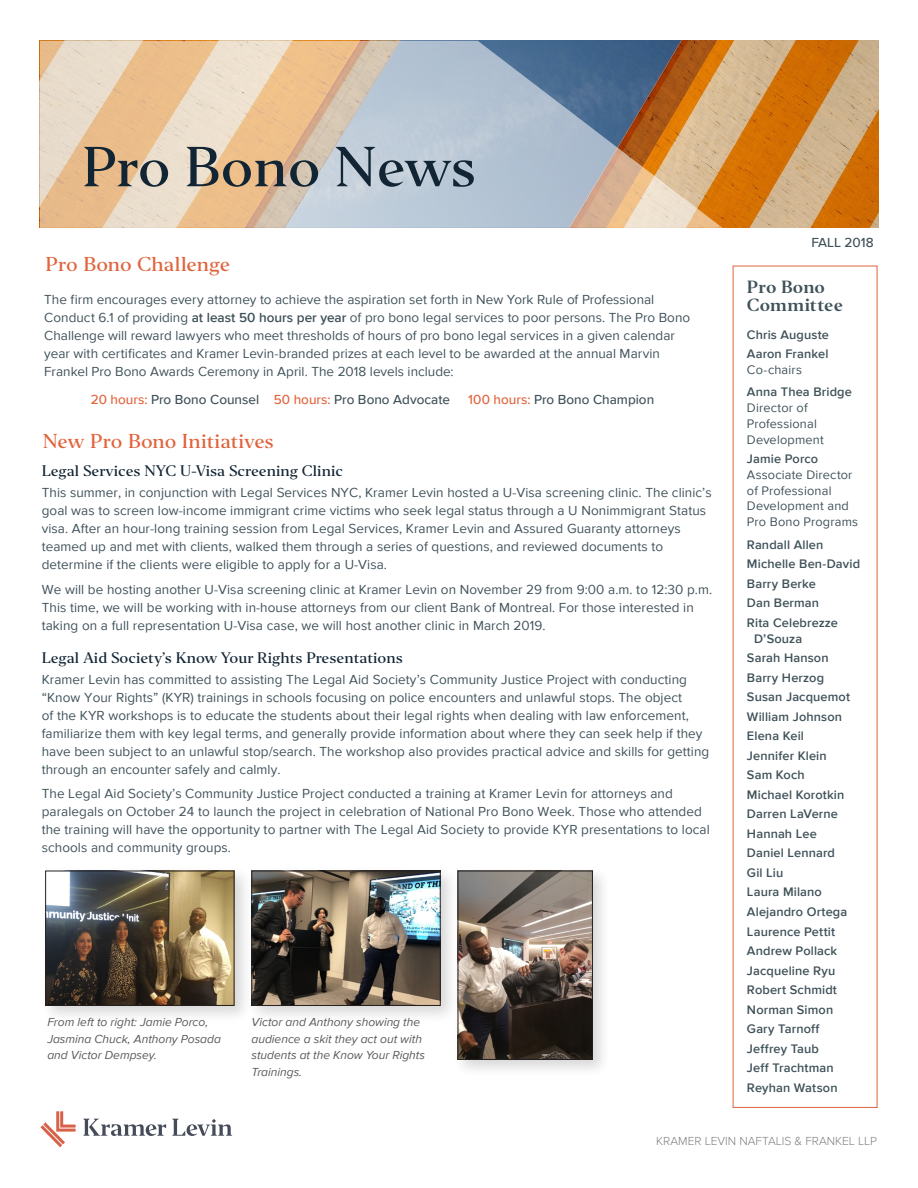
<style>
.page{position:relative;width:918px;height:1188px;background:#fff}
.page>*{position:absolute;margin:0;border:0;box-sizing:border-box;transform-origin:0 0}
.t1{font:500 52.5px "Editor";letter-spacing:-.005em;color:#122534}
.t2{font:500 18.75px "Editor";letter-spacing:-.005em;color:#e0633b}
.t3{font:700 16.5px/18px "Editor";letter-spacing:.005em;color:#3f5159}
.Case_Title_under_Pro{font:500 14.25px "Editor";color:#122534}
.Cases_main_text{font:13.5px/18px "Proxima Nova";letter-spacing:.005em;color:#3f5159}
.t4{font:500 13.5px "Proxima Nova";color:#3f5159}
.t5{font:600 12.75px/15.8px "Proxima Nova";letter-spacing:.01em;color:#3f5159}
.t6{font:12.75px/15.8px "Proxima Nova";letter-spacing:.015em;color:#3f5159}
.t7{font:italic 12px/16.5px "Proxima Nova";color:#57585a}
.t8{font:300 12px "Proxima Nova";color:#7f7f7f}
.s1{font-weight:600}
.s2{color:#e0633b}
.s3{font-weight:400}
</style>
<div class="page">
<img style="left:723px;top:41px;width:156px;height:187px">
<svg style="left:40px;top:41px;width:683px;height:187px;background:#c7b9ab"></svg>
<svg style="left:83px;top:1119px;width:83px;height:17px"></svg>
<svg style="left:172px;top:1119px;width:60px;height:17px"></svg>
<svg style="left:40px;top:1111px;width:36px;height:36px"></svg>
<div style="left:40px;top:866px;width:213px;height:158px;background:#231f20;opacity:.18"></div>
<img style="left:47px;top:873px;width:185px;height:131px">
<div style="left:45px;top:871px;width:189px;height:135px;border:1px solid #231f20"></div>
<div style="left:453px;top:866px;width:158px;height:212px;background:#231f20;opacity:.18"></div>
<img style="left:460px;top:873px;width:131px;height:185px">
<div style="left:458px;top:871px;width:135px;height:189px;border:1px solid #231f20"></div>
<div style="left:247px;top:866px;width:212px;height:158px;background:#231f20;opacity:.18"></div>
<img style="left:254px;top:873px;width:185px;height:131px">
<div style="left:252px;top:871px;width:189px;height:135px;border:1px solid #231f20"></div>
<p class="t1" style="left:82px;top:133px;width:396px">Pro Bono News</p>
<p class="t2" style="left:45px;top:252px;width:186px">Pro Bono Challenge</p>
<p class="Cases_main_text" style="left:44px;top:289px;width:647px">The firm encourages every attorney to achieve the aspiration set forth in New York Rule of Professional Conduct 6.1 of providing <span class="s1">at least 50 hours per year</span> of pro bono legal services to poor persons. The Pro Bono Challenge will reward lawyers who meet thresholds of hours of pro bono legal services in a given calendar year with certificates and Kramer Levin-branded prizes at each level to be awarded at the annual Marvin Frankel Pro Bono Awards Ceremony in April. The 2018 levels include:</p>
<p class="t4" style="left:91px;top:390px;width:360px"><span class="s2">20 hours:</span> Pro Bono Counsel <span class="s2">50 hours:</span> Pro Bono Advocate</p>
<p class="t4" style="left:468px;top:390px;width:188px"><span class="s2">100 hours:</span> Pro Bono Champion</p>
<p class="t2" style="left:43px;top:429px;width:233px">New Pro Bono Initiatives</p>
<p class="Case_Title_under_Pro" style="left:42px;top:462px;width:303px">Legal Services NYC U-Visa Screening Clinic</p>
<p class="Cases_main_text" style="left:42px;top:483px;width:671px">This summer, in conjunction with Legal Services NYC, Kramer Levin hosted a U-Visa screening clinic. The clinic’s goal was to screen low-income immigrant crime victims who seek legal status through a U Nonimmigrant Status visa. After an hour-long training session from Legal Services, Kramer Levin and Assured Guaranty attorneys teamed up and met with clients, walked them through a series of questions, and reviewed documents to determine if the clients were eligible to apply for a U-Visa.</p>
<p class="Cases_main_text" style="left:42px;top:580px;width:672px">We will be hosting another U-Visa screening clinic at Kramer Levin on November 29 from 9:00 a.m. to 12:30 p.m.<br>This time, we will be working with in-house attorneys from our client Bank of Montreal. For those interested in taking on a full representation U-Visa case, we will host another clinic in March 2019.</p>
<p class="Case_Title_under_Pro" style="left:42px;top:648px;width:363px">Legal Aid Society’s Know Your Rights Presentations</p>
<p class="Cases_main_text" style="left:42px;top:669px;width:669px">Kramer Levin has committed to assisting The Legal Aid Society’s Community Justice Project with conducting “Know Your Rights” (KYR) trainings in schools focusing on police encounters and unlawful stops. The object<br>of the KYR workshops is to educate the students about their legal rights when dealing with law enforcement, familiarize them with key legal terms, and generally provide information about where they can seek help if they have been subject to an unlawful stop/search. The workshop also provides practical advice and skills for getting through an encounter safely and calmly.</p>
<p class="Cases_main_text" style="left:42px;top:784px;width:670px">The Legal Aid Society’s Community Justice Project conducted a training at Kramer Levin for attorneys and paralegals on October 24 to launch the project in celebration of National Pro Bono Week. Those who attended the training will have the opportunity to partner with The Legal Aid Society to provide KYR presentations to local schools and community groups.</p>
<p class="t7" style="left:47px;top:1013px;width:175px">From left to right: Jamie Porco,<br>Jasmina Chuck, Anthony Posada and Victor Dempsey.</p>
<p class="t7" style="left:252px;top:1013px;width:175px">Victor and Anthony showing the audience a skit they act out with students at the Know Your Rights<br>Trainings.</p>
<p class="t4" style="left:811px;top:232px;width:64px">FALL 2018</p>
<p class="t3" style="left:747px;top:278px;width:98px">Pro Bono<br>Committee</p>
<p class="t5" style="left:747px;top:326px;width:84px">Chris Auguste</p>
<p class="t5" style="left:747px;top:346px;width:83px">Aaron Frankel<br><span class="s3">Co-chairs</span></p>
<p class="t6" style="left:747px;top:384px;width:106px"><span class="s1">Anna Thea Bridge<br></span>Director of<br>Professional<br>Development</p>
<p class="t6" style="left:747px;top:451px;width:113px"><span class="s1">Jamie Porco<br></span>Associate Director of Professional<br>Development and<br>Pro Bono Programs</p>
<p class="t5" style="left:747px;top:536px;width:78px">Randall Allen</p>
<p class="t5" style="left:747px;top:556px;width:115px">Michelle Ben-David</p>
<p class="t5" style="left:747px;top:575px;width:70px">Barry Berke</p>
<p class="t5" style="left:747px;top:595px;width:74px">Dan Berman</p>
<p class="t5" style="left:754px;top:614px;width:85px;text-indent:-7px">Rita Celebrezze<br>D’Souza</p>
<p class="t5" style="left:747px;top:650px;width:83px">Sarah Hanson</p>
<p class="t5" style="left:747px;top:669px;width:79px">Barry Herzog</p>
<p class="t5" style="left:747px;top:689px;width:105px">Susan Jacquemot</p>
<p class="t5" style="left:747px;top:708px;width:97px">William Johnson</p>
<p class="t5" style="left:747px;top:728px;width:59px">Elena Keil</p>
<p class="t5" style="left:747px;top:747px;width:81px">Jennifer Klein</p>
<p class="t5" style="left:747px;top:767px;width:59px">Sam Koch</p>
<p class="t5" style="left:747px;top:786px;width:99px">Michael Korotkin</p>
<p class="t5" style="left:747px;top:806px;width:92px">Darren LaVerne</p>
<p class="t5" style="left:747px;top:825px;width:71px">Hannah Lee</p>
<p class="t5" style="left:747px;top:845px;width:90px">Daniel Lennard</p>
<p class="t5" style="left:747px;top:864px;width:38px">Gil Liu</p>
<p class="t5" style="left:747px;top:884px;width:76px">Laura Milano</p>
<p class="t5" style="left:747px;top:904px;width:102px">Alejandro Ortega</p>
<p class="t5" style="left:747px;top:923px;width:90px">Laurence Pettit</p>
<p class="t5" style="left:747px;top:943px;width:92px">Andrew Pollack</p>
<p class="t5" style="left:747px;top:962px;width:90px">Jacqueline Ryu</p>
<p class="t5" style="left:747px;top:982px;width:92px">Robert Schmidt</p>
<p class="t5" style="left:747px;top:1001px;width:88px">Norman Simon</p>
<p class="t5" style="left:747px;top:1021px;width:74px">Gary Tarnoff</p>
<p class="t5" style="left:747px;top:1040px;width:74px">Jeffrey Taub</p>
<p class="t5" style="left:747px;top:1060px;width:88px">Jeff Trachtman</p>
<p class="t5" style="left:747px;top:1079px;width:92px">Reyhan Watson</p>
<p class="t8" style="left:656px;top:1132px;width:222px">KRAMER LEVIN NAFTALIS &amp; FRANKEL LLP</p>
</div>
